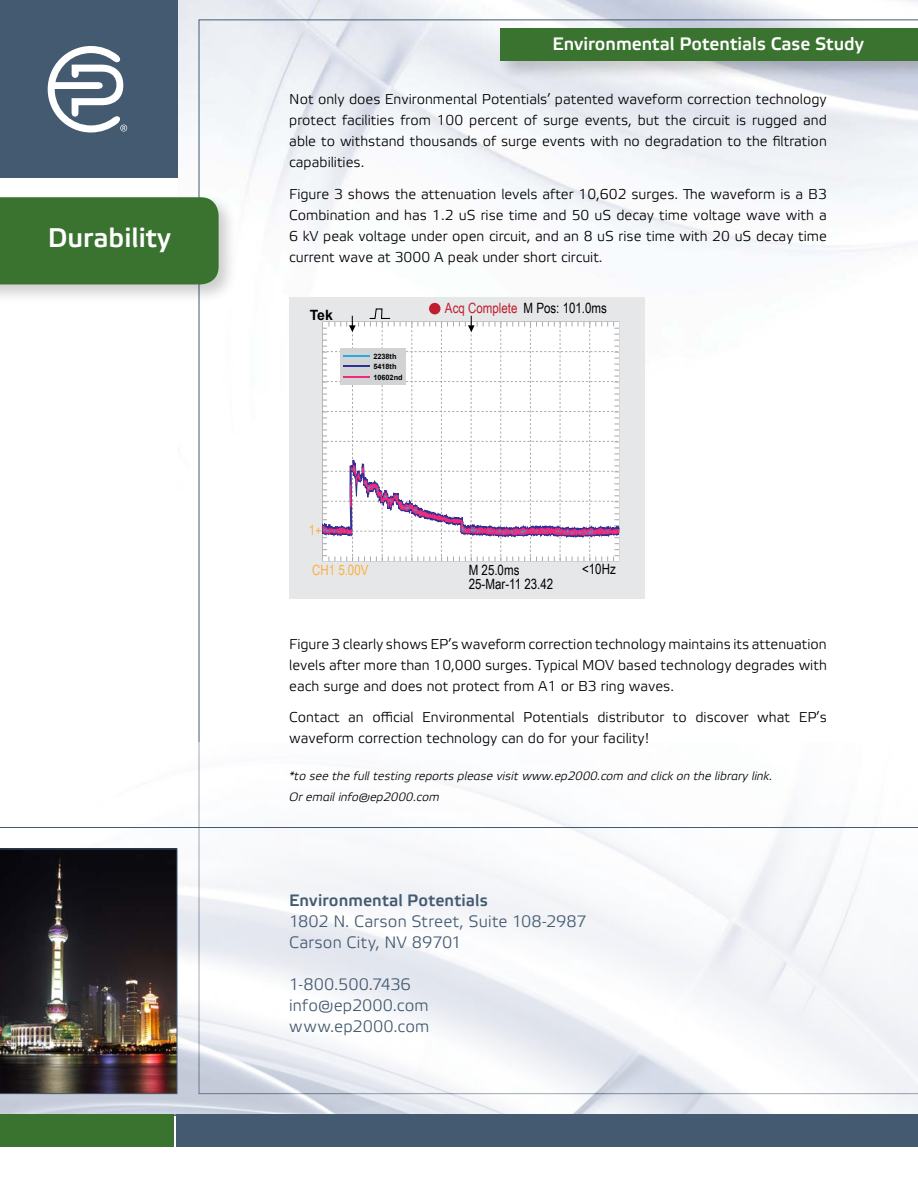
<style>
.page{position:relative;width:918px;height:1188px;background:#fff}
.page>*{position:absolute;margin:0;border:0;box-sizing:border-box;transform-origin:0 0}
.t1{font:700 27px "Elektra Light Pro";color:#fff}
.t2{font:700 18px "Elektra Light Pro";color:#fff}
.t3{font:16.5px/21px "Elektra Light Pro";letter-spacing:.005em;color:#445a70}
.t4{font:700 16.5px "Elektra Light Pro";letter-spacing:.005em;color:#445a70}
.t5{font:14.25px/21px "Elektra Light Pro";color:#000;text-align:justify}
.t6{font:14.25px/14.2px "Arial Narrow";color:#000}
.t7{font:14.25px "Arial Narrow";color:#fbb040}
.t8{font:700 14.25px "Arial";color:#000}
.t9{font:italic 12px/21px "Elektra Light Pro";color:#000}
.t10{font:700 7.35px/10.5px "Arial";color:#000}
.s1{color:#be1e2d}
</style>
<div class="page">
<img style="left:178px;top:0;width:740px;height:492px">
<svg style="left:199px;top:20px;width:719px;height:723px"></svg>
<div style="left:0;top:0;width:178px;height:178px;background:#445a70"></div>
<svg style="left:48px;top:46px;width:79px;height:87px"></svg>
<img style="left:0;top:743px;width:918px;height:371px">
<div style="left:177px;top:1115px;width:741px;height:32px;background:#445a70"></div>
<img style="left:0;top:849px;width:177px;height:245px">
<hr style="left:0;top:827px;width:918px;height:1px;background:#445a70">
<hr style="left:0;top:1114px;width:918px;height:2px;background:#445a70">
<div style="left:0;top:1115px;width:174px;height:32px;background:#3a722f"></div>
<div style="left:0;top:192px;width:238px;height:112px;background:#000;opacity:.2"></div>
<div style="left:0;top:197px;width:219px;height:87px;background:#3a722f"></div>
<div style="left:289px;top:297px;width:356px;height:301px;background:#e6e7e8"></div>
<svg style="left:322px;top:0;width:298px;height:559px"></svg>
<svg style="left:322px;top:308px;width:297px;height:253px;background:#f2eff3"></svg>
<div style="left:429px;top:303px;width:11px;height:11px;background:#be1e2d;border-radius:50%"></div>
<div style="left:495px;top:23px;width:423px;height:57px;background:#000;opacity:.2"></div>
<div style="left:501px;top:28px;width:417px;height:33px;background:#3a722f"></div>
<h1 class="t1" style="left:48px;top:223px;width:125px">Durability</h1>
<p class="t2" style="left:553px;top:34px;width:313px">Environmental Potentials Case Study</p>
<p class="t5" style="left:289px;top:89px;width:539px">Not only does Environmental Potentials’ patented waveform correction technology protect facilities from 100 percent of surge events, but the circuit is rugged and able to withstand thousands of surge events with no degradation to the filtration capabilities.</p>
<p class="t5" style="left:289px;top:184px;width:539px">Figure 3 shows the attenuation levels after 10,602 surges. The waveform is a B3<br>Combination and has 1.2 uS rise time and 50 uS decay time voltage wave with a 6 kV peak voltage under open circuit, and an 8 uS rise time with 20 uS decay time current wave at 3000 A peak under short circuit.</p>
<p class="t8" style="left:310px;top:305px;width:25px">Tek</p>
<p class="t10" style="left:373px;top:351px;width:31px">2238th<br>5418th<br>10602nd</p>
<p class="t6" style="left:445px;top:300px;width:163px"><span class="s1">Acq Complete</span> M Pos: 101.0ms</p>
<p class="t7" style="left:309px;top:520px;width:15px">1+</p>
<p class="t7" style="left:312px;top:559px;width:58px">CH1 5.00V</p>
<p class="t6" style="left:469px;top:562px;width:86px">M 25.0ms<br>25-Mar-11 23.42</p>
<p class="t6" style="left:582px;top:562px;width:35px">&lt;10Hz</p>
<p class="t5" style="left:289px;top:634px;width:539px">Figure 3 clearly shows EP’s waveform correction technology maintains its attenuation levels after more than 10,000 surges. Typical MOV based technology degrades with each surge and does not protect from A1 or B3 ring waves.</p>
<p class="t5" style="left:289px;top:708px;width:539px">Contact an official Environmental Potentials distributor to discover what EP’s waveform correction technology can do for your facility!</p>
<p class="t9" style="left:289px;top:766px;width:485px">*to see the full testing reports please visit www.ep2000.com and click on the library link.<br>Or email info@ep2000.com</p>
<p class="t4" style="left:289px;top:891px;width:200px">Environmental Potentials</p>
<p class="t3" style="left:289px;top:911px;width:299px">1802 N. Carson Street, Suite 108-2987<br>Carson City, NV 89701</p>
<p class="t3" style="left:289px;top:974px;width:142px">1-800.500.7436 info@ep2000.com www.ep2000.com</p>
</div>
